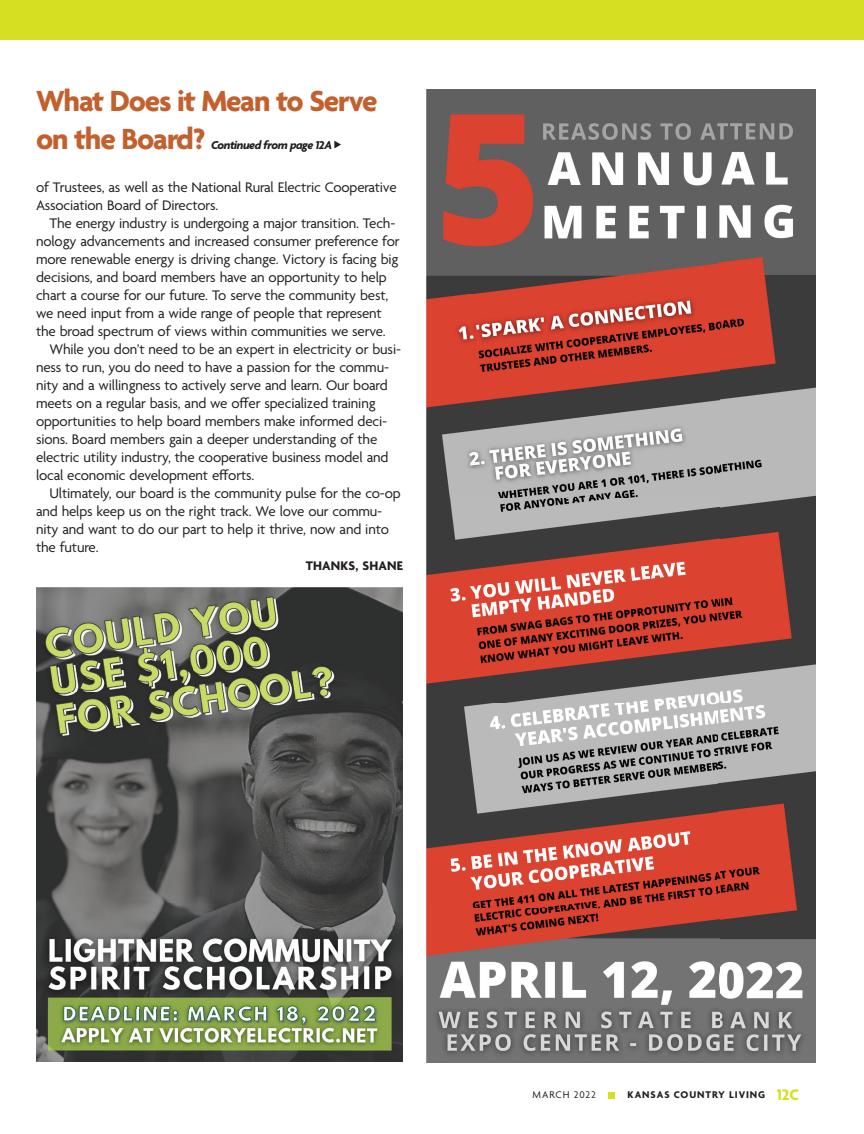
<style>
.page{position:relative;width:864px;height:1134px;background:#fff}
.page>*{position:absolute;margin:0;border:0;box-sizing:border-box;transform-origin:0 0}
.t1{font:700 31.5px/37.8px "Agenda";letter-spacing:-.035em;color:#c2602e}
.t2{font:15px/18px "Agenda";letter-spacing:-.01em;color:#231f20}
.t3{font:700 13.5px "Agenda";letter-spacing:.01em;color:#231f20}
.t4{font:italic 700 12.3px "Agenda";letter-spacing:-.035em;color:#231f20}
.t5{font:700 10.5px "Agenda";letter-spacing:.09em;color:#231f20}
.t6{font:10.5px "Agenda";letter-spacing:.09em;color:#231f20}
.s1{font-size:16.5px;color:#d6df21}
</style>
<div class="page">
<img style="left:427px;top:89px;width:389px;height:974px">
<img style="left:36px;top:587px;width:367px;height:475px">
<div style="left:608px;top:1092px;width:7px;height:7px;background:#d6df21"></div>
<div style="left:0;top:0;width:864px;height:40px;background:#d6df21"></div>
<h1 class="t1" style="left:36px;top:84px;width:343px">What Does it Mean to Serve on the Board?</h1>
<p class="t4" style="left:211px;top:138px;width:123px">Continued from page 12A</p>
<p class="t2" style="left:36px;top:179px;width:362px">of Trustees, as well as the National Rural Electric Cooperative<br>Association Board of Directors.</p>
<p class="t2" style="left:50px;top:215px;width:347px">The energy industry is undergoing a major transition. Tech-</p>
<p class="t2" style="left:36px;top:233px;width:365px">nology advancements and increased consumer preference for</p>
<p class="t2" style="left:36px;top:251px;width:364px">more renewable energy is driving change. Victory is facing big</p>
<p class="t2" style="left:36px;top:269px;width:352px">decisions, and board members have an opportunity to help</p>
<p class="t2" style="left:36px;top:287px;width:354px">chart a course for our future. To serve the community best,</p>
<p class="t2" style="left:36px;top:305px;width:347px">we need input from a wide range of people that represent</p>
<p class="t2" style="left:36px;top:323px;width:351px">the broad spectrum of views within communities we serve.</p>
<p class="t2" style="left:50px;top:341px;width:353px">While you don’t need to be an expert in electricity or busi-</p>
<p class="t2" style="left:36px;top:359px;width:355px">ness to run, you do need to have a passion for the commu-</p>
<p class="t2" style="left:36px;top:377px;width:353px">nity and a willingness to actively serve and learn. Our board</p>
<p class="t2" style="left:36px;top:395px;width:341px">meets on a regular basis, and we offer specialized training</p>
<p class="t2" style="left:36px;top:413px;width:353px">opportunities to help board members make informed deci-</p>
<p class="t2" style="left:36px;top:431px;width:343px">sions. Board members gain a deeper understanding of the</p>
<p class="t2" style="left:36px;top:449px;width:354px">electric utility industry, the cooperative business model and</p>
<p class="t2" style="left:36px;top:467px;width:220px">local economic development efforts.</p>
<p class="t2" style="left:50px;top:485px;width:353px">Ultimately, our board is the community pulse for the co-op</p>
<p class="t2" style="left:36px;top:503px;width:348px">and helps keep us on the right track. We love our commu-</p>
<p class="t2" style="left:36px;top:521px;width:354px">nity and want to do our part to help it thrive, now and into</p>
<p class="t2" style="left:36px;top:539px;width:64px">the future.</p>
<p class="t3" style="left:306px;top:558px;width:99px">THANKS, SHANE</p>
<p class="t6" style="left:533px;top:1089px;width:65px">MARCH 2022</p>
<p class="t5" style="left:628px;top:1089px;width:173px">KANSAS COUNTRY LIVING <span class="s1">12C</span></p>
</div>
